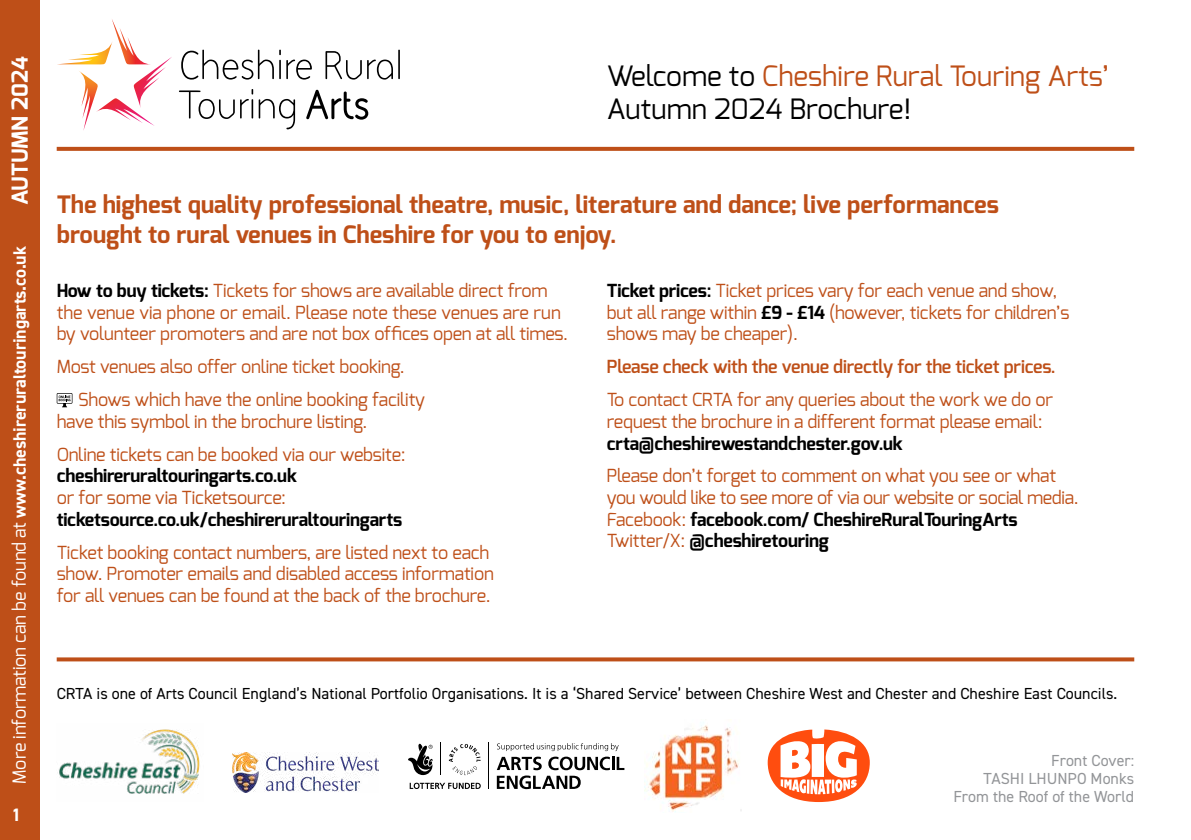
<style>
.page{position:relative;width:1191px;height:840px;background:#fff}
.page>*{position:absolute;margin:0;border:0;box-sizing:border-box;transform-origin:0 0}
.t1{font:28px/33.6px "Exo";color:#000}
.t2{font:700 24px/30px "Exo";color:#be4f18}
.t3{font:700 22px "Exo";color:#fff}
.t4{font:18px/21.6px "Exo";letter-spacing:-.01em;color:#be4f18}
.t5{font:700 18px "Exo";letter-spacing:-.01em;color:#000}
.t6{font:700 18px "DIN2014";letter-spacing:-.01em;color:#fff}
.t7{font:600 18px "Exo";letter-spacing:-.01em;color:#be4f18}
.t8{font:16px "DIN2014";color:#000}
.t9{font:16px/18px "DIN2014";color:#939598;text-align:right}
.s1{font-family:"Exo";font-weight:400}
.s2{color:#be4f18}
.s3{font-weight:700;color:#000}
</style>
<div class="page">
<div style="left:0;top:0;width:40px;height:839px;background:#be4f18"></div>
<svg style="left:57px;top:19px;width:115px;height:111px"></svg>
<svg style="left:181px;top:50px;width:131px;height:30px"></svg>
<svg style="left:325px;top:51px;width:68px;height:29px"></svg>
<hr style="left:398px;top:50px;width:2px;height:29px;background:#000">
<svg style="left:179px;top:89px;width:74px;height:30px"></svg>
<svg style="left:259px;top:99px;width:36px;height:30px"></svg>
<svg style="left:306px;top:90px;width:62px;height:30px"></svg>
<svg style="left:57px;top:147px;width:1077px;height:4px;fill:#be4f18"></svg>
<svg style="left:57px;top:657px;width:1077px;height:4px;fill:#be4f18"></svg>
<img style="left:59px;top:729px;width:141px;height:65px">
<img style="left:232px;top:752px;width:147px;height:40px">
<img style="left:644px;top:722px;width:97px;height:89px">
<svg style="left:410px;top:782px;width:71px;height:6px"></svg>
<svg style="left:449px;top:744px;width:31px;height:30px"></svg>
<svg style="left:408px;top:743px;width:25px;height:31px"></svg>
<hr style="left:440px;top:742px;width:1px;height:32px;background:#000">
<svg style="left:497px;top:756px;width:45px;height:13px"></svg>
<svg style="left:548px;top:756px;width:76px;height:13px"></svg>
<svg style="left:497px;top:775px;width:84px;height:13px"></svg>
<svg style="left:497px;top:743px;width:121px;height:7px"></svg>
<hr style="left:488px;top:742px;width:1px;height:46px;background:#000">
<svg style="left:767px;top:729px;width:102px;height:72px"></svg>
<svg style="left:57px;top:393px;width:15px;height:14px"></svg>
<p class="t3" style="left:6px;top:205px;width:150px;rotate:-90deg">AUTUMN 2024</p>
<p class="t6" style="left:8px;top:783px;width:538px;rotate:-90deg"><span class="s1">More information can be found at</span> www.cheshireruraltouringarts.co.uk</p>
<p class="t6" style="left:11px;top:802px;width:11px">1</p>
<h1 class="t1" style="left:607px;top:59px;width:504px">Welcome to <span class="s2">Cheshire Rural Touring Arts’<br></span>Autumn 2024 Brochure!</h1>
<h2 class="t2" style="left:57px;top:189px;width:943px">The highest quality professional theatre, music, literature and dance; live performances brought to rural venues in Cheshire for you to enjoy.</h2>
<p class="t4" style="left:57px;top:279px;width:513px"><span class="s3">How to buy tickets:</span> Tickets for shows are available direct from the venue via phone or email. Please note these venues are run by volunteer promoters and are not box offices open at all times.</p>
<p class="t4" style="left:78px;top:350px;width:348px;line-height:33px;text-indent:-22px">Most venues also offer online ticket booking.<br>Shows which have the online booking facility</p>
<p class="t4" style="left:57px;top:404px;width:350px;line-height:33px">have this symbol in the brochure listing.<br>Online tickets can be booked via our website:</p>
<p class="t5" style="left:57px;top:464px;width:242px">cheshireruraltouringarts.co.uk</p>
<p class="t4" style="left:57px;top:486px;width:231px">or for some via Ticketsource:</p>
<p class="t5" style="left:57px;top:507px;width:347px">ticketsource.co.uk/cheshireruraltouringarts</p>
<p class="t4" style="left:57px;top:541px;width:438px">Ticket booking contact numbers, are listed next to each show. Promoter emails and disabled access information for all venues can be found at the back of the brochure.</p>
<p class="t4" style="left:607px;top:279px;width:464px"><span class="s3">Ticket prices:</span> Ticket prices vary for each venue and show, but all range within <span class="s3">£9 - £14</span> (however, tickets for children’s shows may be cheaper).</p>
<p class="t7" style="left:607px;top:355px;width:450px">Please check with the venue directly for the ticket prices.</p>
<p class="t4" style="left:607px;top:388px;width:448px">To contact CRTA for any queries about the work we do or request the brochure in a different format please email:</p>
<p class="t5" style="left:607px;top:431px;width:298px">crta@cheshirewestandchester.gov.uk</p>
<p class="t4" style="left:607px;top:465px;width:473px">Please don’t forget to comment on what you see or what you would like to see more of via our website or social media.<br>Facebook: <span class="s3">facebook.com/ CheshireRuralTouringArts </span>Twitter/X: <span class="s3">@cheshiretouring</span></p>
<p class="t8" style="left:57px;top:683px;width:1062px">CRTA is one of Arts Council England’s National Portfolio Organisations. It is a ‘Shared Service’ between Cheshire West and Chester and Cheshire East Councils.</p>
<p class="t9" style="left:953px;top:750px;width:182px">Front Cover:<br>TASHI LHUNPO Monks<br>From the Roof of the World</p>
</div>
